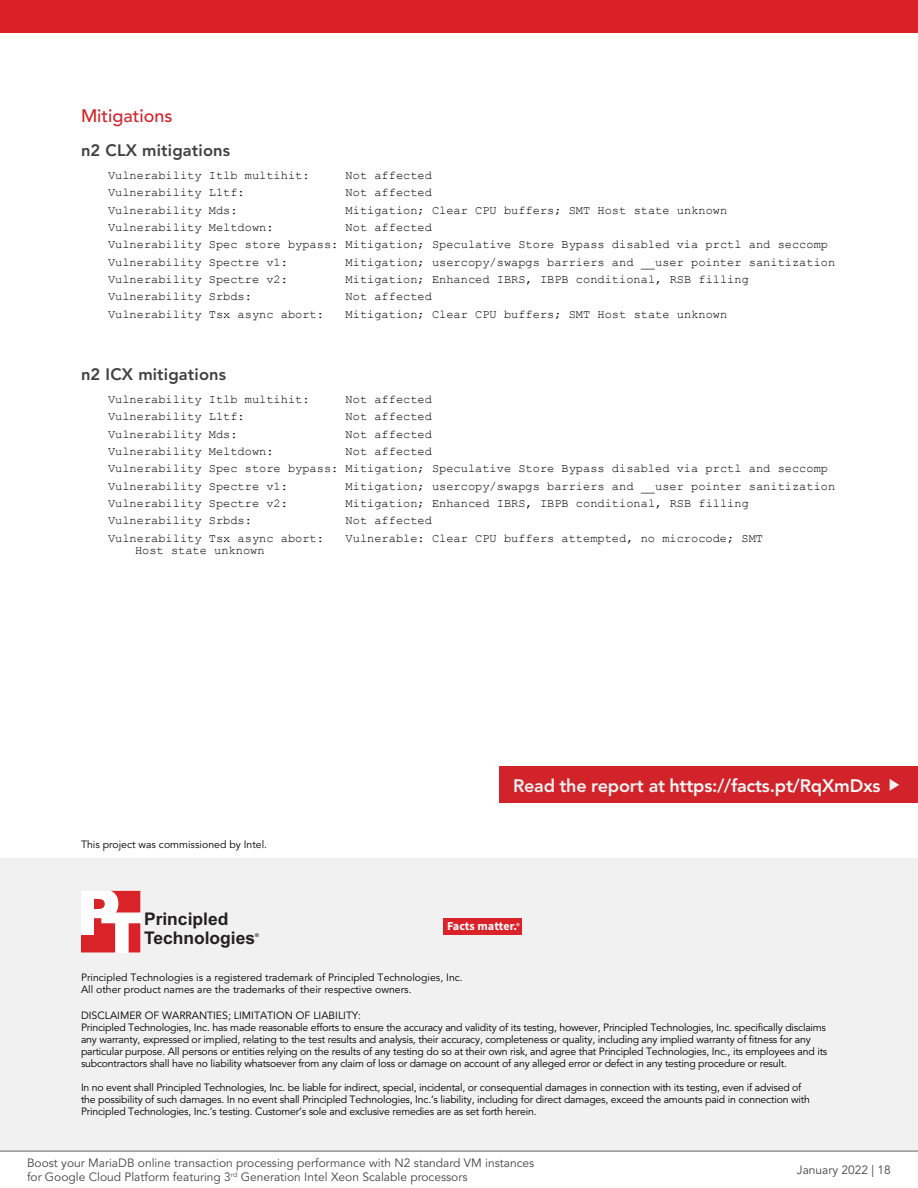
<style>
.page{position:relative;width:918px;height:1188px;background:#fff}
.page>*{position:absolute;margin:0;border:0;box-sizing:border-box;transform-origin:0 0}
.t1{font:800 18px "Avenir LT Pro";letter-spacing:-.01em;color:#f6f8f7}
.t2{font:500 18px "Avenir LT Pro";color:#d2232a}
.t3{font:700 17.4px/18.6px "Arial";color:#231f20}
.t4{font:800 16.5px "Avenir LT Pro";letter-spacing:.01em;color:#414042}
.t5{font:700 12.15px "Source Sans Pro";color:#fff}
.t6{font:12px/17.4px "Courier New";color:#000}
.t7{font:12px/14.4px "Avenir LT Pro";color:#464547}
.t8{font:10.5px/12px "Avenir LT Pro";letter-spacing:-.02em;color:#000}
.t9{font:10.5px/12.6px "Avenir LT Pro";color:#000}
.t10{font:700 5.25px "Arial";color:#231f20}
.s1{color:#f1f1f2}
.s2{font-weight:600;font-size:8.55px}
</style>
<div class="page">
<div style="left:0;top:858px;width:918px;height:293px;background:#f1f1f2"></div>
<svg style="left:81px;top:891px;width:59px;height:62px"></svg>
<div style="left:444px;top:918px;width:78px;height:17px;background:#da2229"></div>
<div style="left:500px;top:766px;width:418px;height:37px;background:#d2232a"></div>
<svg style="left:890px;top:779px;width:9px;height:12px"></svg>
<hr style="left:0;top:1151px;width:918px;height:1px;background:#616264">
<div style="left:0;top:0;width:918px;height:32px;background:#da2128"></div>
<h1 class="t2" style="left:81px;top:105px;width:93px">Mitigations</h1>
<h3 class="t4" style="left:81px;top:141px;width:151px">n2 CLX mitigations</h3>
<p class="t6" style="left:108px;top:166px;width:203px">Vulnerability Itlb multihit:</p>
<p class="t6" style="left:346px;top:166px;width:88px">Not affected</p>
<p class="t6" style="left:108px;top:183px;width:138px">Vulnerability L1tf:</p>
<p class="t6" style="left:346px;top:183px;width:88px">Not affected</p>
<p class="t6" style="left:108px;top:201px;width:131px">Vulnerability Mds:</p>
<p class="t6" style="left:346px;top:201px;width:383px">Mitigation; Clear CPU buffers; SMT Host state unknown</p>
<p class="t6" style="left:108px;top:218px;width:167px">Vulnerability Meltdown:</p>
<p class="t6" style="left:108px;top:218px;width:722px;text-indent:238px">Not affected<br>Vulnerability Spec store bypass: Mitigation; Speculative Store Bypass disabled via prctl and seccomp<br>Vulnerability Spectre v1:</p>
<p class="t6" style="left:346px;top:253px;width:491px">Mitigation; usercopy/swapgs barriers and __user pointer sanitization</p>
<p class="t6" style="left:108px;top:270px;width:182px">Vulnerability Spectre v2:</p>
<p class="t6" style="left:346px;top:270px;width:405px">Mitigation; Enhanced IBRS, IBPB conditional, RSB filling</p>
<p class="t6" style="left:108px;top:288px;width:146px">Vulnerability Srbds:</p>
<p class="t6" style="left:346px;top:288px;width:88px">Not affected</p>
<p class="t6" style="left:108px;top:305px;width:218px">Vulnerability Tsx async abort:</p>
<p class="t6" style="left:346px;top:305px;width:383px">Mitigation; Clear CPU buffers; SMT Host state unknown</p>
<h3 class="t4" style="left:81px;top:364px;width:147px">n2 ICX mitigations</h3>
<p class="t6" style="left:108px;top:390px;width:203px">Vulnerability Itlb multihit:</p>
<p class="t6" style="left:346px;top:390px;width:88px">Not affected</p>
<p class="t6" style="left:108px;top:407px;width:138px">Vulnerability L1tf:</p>
<p class="t6" style="left:346px;top:407px;width:88px">Not affected</p>
<p class="t6" style="left:108px;top:425px;width:131px">Vulnerability Mds:</p>
<p class="t6" style="left:346px;top:425px;width:88px">Not affected</p>
<p class="t6" style="left:108px;top:442px;width:167px">Vulnerability Meltdown:</p>
<p class="t6" style="left:108px;top:442px;width:722px;text-indent:238px">Not affected<br>Vulnerability Spec store bypass: Mitigation; Speculative Store Bypass disabled via prctl and seccomp<br>Vulnerability Spectre v1:</p>
<p class="t6" style="left:346px;top:477px;width:491px">Mitigation; usercopy/swapgs barriers and __user pointer sanitization</p>
<p class="t6" style="left:108px;top:494px;width:182px">Vulnerability Spectre v2:</p>
<p class="t6" style="left:346px;top:494px;width:405px">Mitigation; Enhanced IBRS, IBPB conditional, RSB filling</p>
<p class="t6" style="left:108px;top:511px;width:146px">Vulnerability Srbds:</p>
<p class="t6" style="left:346px;top:511px;width:88px">Not affected</p>
<p class="t6" style="left:108px;top:529px;width:218px">Vulnerability Tsx async abort:</p>
<p class="t6" style="left:346px;top:529px;width:419px">Vulnerable: Clear CPU buffers attempted, no microcode; SMT</p>
<p class="t6" style="left:135px;top:541px;width:131px">Host state unknown</p>
<p class="t9" style="left:81px;top:838px;width:188px">This project was commissioned by Intel.</p>
<h2 class="t3" style="left:144px;top:911px;width:113px">Principled<br>Technologies</h2>
<p class="t10" style="left:255px;top:932px;width:5px">®</p>
<h1 class="t1" style="left:513px;top:775px;width:369px"><span class="s1">Read the report at</span> https://facts.pt/RqXmDxs</h1>
<p class="t5" style="left:447px;top:918px;width:74px">Facts matter.<span class="s2">®</span></p>
<p class="t9" style="left:81px;top:971px;width:383px">Principled Technologies is a registered trademark of Principled Technologies, Inc.<br>All other product names are the trademarks of their respective owners.</p>
<p class="t8" style="left:81px;top:1009px;width:748px">DISCLAIMER OF WARRANTIES; LIMITATION OF LIABILITY:<br>Principled Technologies, Inc. has made reasonable efforts to ensure the accuracy and validity of its testing, however, Principled Technologies, Inc. specifically disclaims any warranty, expressed or implied, relating to the test results and analysis, their accuracy, completeness or quality, including any implied warranty of fitness for any particular purpose. All persons or entities relying on the results of any testing do so at their own risk, and agree that Principled Technologies, Inc., its employees and its subcontractors shall have no liability whatsoever from any claim of loss or damage on account of any alleged error or defect in any testing procedure or result.</p>
<p class="t8" style="left:81px;top:1081px;width:730px">In no event shall Principled Technologies, Inc. be liable for indirect, special, incidental, or consequential damages in connection with its testing, even if advised of the possibility of such damages. In no event shall Principled Technologies, Inc.’s liability, including for direct damages, exceed the amounts paid in connection with<br>Principled Technologies, Inc.’s testing. Customer’s sole and exclusive remedies are as set forth herein.</p>
<p class="t7" style="left:27px;top:1156px;width:509px">Boost your MariaDB online transaction processing performance with N2 standard VM instances for Google Cloud Platform featuring 3<sup>rd</sup> Generation Intel Xeon Scalable processors</p>
<p class="t7" style="left:797px;top:1163px;width:96px">January 2022 | 18</p>
</div>
